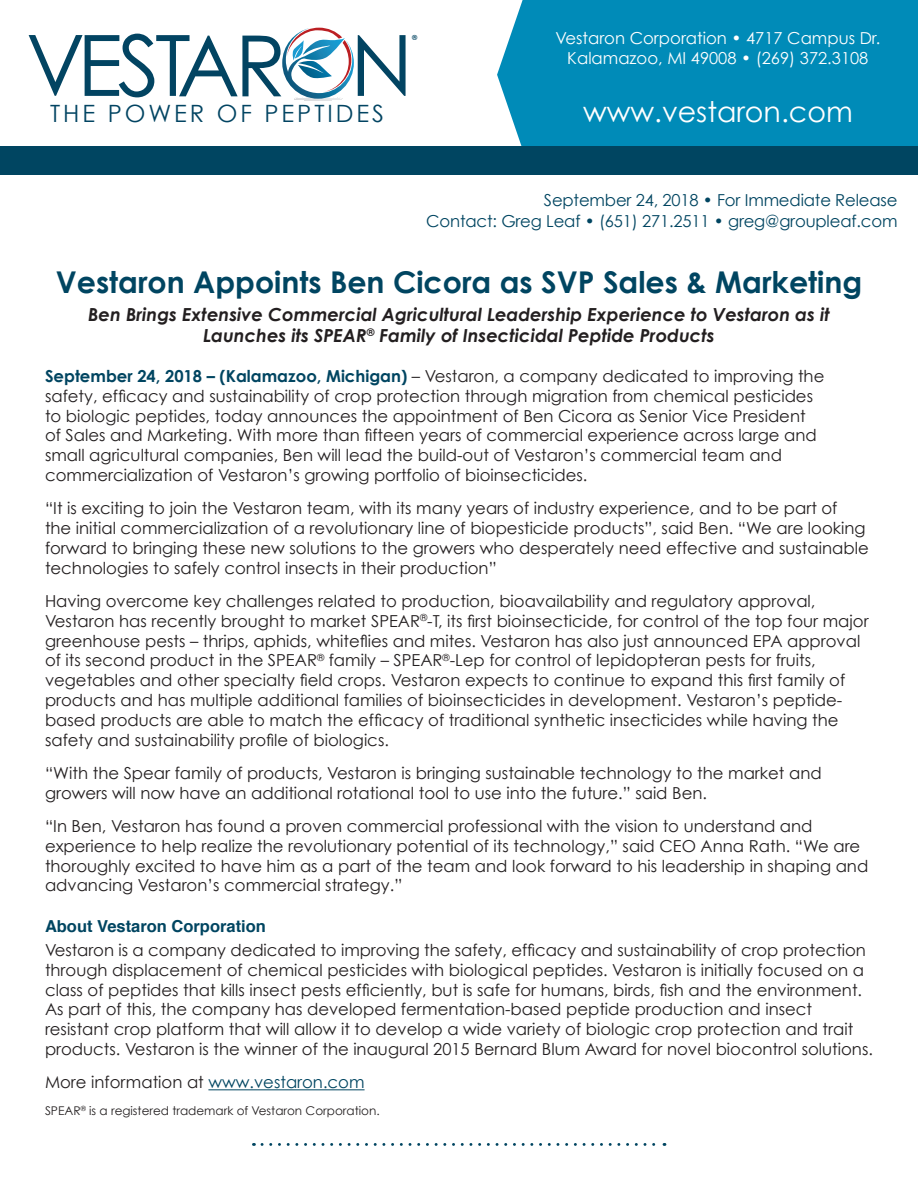
<style>
.page{position:relative;width:918px;height:1188px;background:#fff}
.page>*{position:absolute;margin:0;border:0;box-sizing:border-box;transform-origin:0 0}
.t1{font:700 30px "Century Gothic";color:#004561}
.t2{font:28.5px "Century Gothic";color:#fff}
.t3{font:23.85px "Century Gothic";letter-spacing:.125em;color:#024462}
.t4{font:italic 700 18px/21.6px "Century Gothic";color:#231f20;text-align:center}
.t5{font:16.5px/19.8px "Century Gothic";color:#231f20}
.t6{font:16.5px "Century Gothic";letter-spacing:-.01em;color:#004561}
.t7{font:16.5px "Century Gothic";color:#fff}
.t8{font:700 16.5px "Helvetica";color:#004561}
.t9{font:12px "Century Gothic";color:#231f20}
.t10{font:700 6.9px "Century Gothic";color:#024462}
.s1{font-weight:700;color:#004561}
.s2{color:#004561}
</style>
<div class="page">
<div style="left:497px;top:0;width:421px;height:146px;background:#008bb8"></div>
<svg style="left:29px;top:34px;width:252px;height:63px"></svg>
<img style="left:282px;top:45px;width:72px;height:36px">
<svg style="left:287px;top:28px;width:64px;height:73px"></svg>
<svg style="left:358px;top:35px;width:48px;height:61px"></svg>
<div style="left:0;top:146px;width:918px;height:28px;background:#004561"></div>
<hr style="left:208px;top:1089px;width:157px;height:1px;background:#004561">
<svg style="left:262px;top:1143px;width:403px;height:3px"></svg>
<p class="t3" style="left:50px;top:99px;width:335px">THE POWER OF PEPTIDES</p>
<p class="t10" style="left:412px;top:33px;width:7px">®</p>
<p class="t7" style="left:556px;top:28px;width:326px">Vestaron Corporation • 4717 Campus Dr.</p>
<p class="t7" style="left:567px;top:48px;width:303px">Kalamazoo, MI 49008 • (269) 372.3108</p>
<p class="t2" style="left:583px;top:95px;width:271px">www.vestaron.com</p>
<p class="t6" style="left:544px;top:190px;width:355px">September 24, 2018 • For Immediate Release</p>
<p class="t6" style="left:426px;top:211px;width:473px">Contact: Greg Leaf • (651) 271.2511 • greg@groupleaf.com</p>
<p class="t1" style="left:56px;top:263px;width:808px">Vestaron Appoints Ben Cicora as SVP Sales &amp; Marketing</p>
<p class="t4" style="left:88px;top:303px;width:743px">Ben Brings Extensive Commercial Agricultural Leadership Experience to Vestaron as it<br>Launches its SPEAR<sup>®</sup> Family of Insecticidal Peptide Products</p>
<p class="t5" style="left:45px;top:366px;width:781px"><span class="s1">September 24, 2018 – (Kalamazoo, Michigan)</span> – Vestaron, a company dedicated to improving the safety, efficacy and sustainability of crop protection through migration from chemical pesticides to biologic peptides, today announces the appointment of Ben Cicora as Senior Vice President of Sales and Marketing. With more than fifteen years of commercial experience across large and small agricultural companies, Ben will lead the build-out of Vestaron’s commercial team and commercialization of Vestaron’s growing portfolio of bioinsecticides.</p>
<p class="t5" style="left:45px;top:498px;width:825px">“It is exciting to join the Vestaron team, with its many years of industry experience, and to be part of<br>the initial commercialization of a revolutionary line of biopesticide products”, said Ben. “We are looking forward to bringing these new solutions to the growers who desperately need effective and sustainable technologies to safely control insects in their production”</p>
<p class="t5" style="left:45px;top:591px;width:825px">Having overcome key challenges related to production, bioavailability and regulatory approval, Vestaron has recently brought to market SPEAR<sup>®</sup>-T, its first bioinsecticide, for control of the top four major greenhouse pests – thrips, aphids, whiteflies and mites. Vestaron has also just announced EPA approval of its second product in the SPEAR<sup>®</sup> family – SPEAR<sup>®</sup>-Lep for control of lepidopteran pests for fruits, vegetables and other specialty field crops. Vestaron expects to continue to expand this first family of products and has multiple additional families of bioinsecticides in development. Vestaron’s peptide&shy;based products are able to match the efficacy of traditional synthetic insecticides while having the safety and sustainability profile of biologics.</p>
<p class="t5" style="left:45px;top:763px;width:778px">“With the Spear family of products, Vestaron is bringing sustainable technology to the market and growers will now have an additional rotational tool to use into the future.” said Ben.</p>
<p class="t5" style="left:45px;top:816px;width:825px">“In Ben, Vestaron has found a proven commercial professional with the vision to understand and experience to help realize the revolutionary potential of its technology,” said CEO Anna Rath. “We are thoroughly excited to have him as a part of the team and look forward to his leadership in shaping and advancing Vestaron’s commercial strategy.”</p>
<p class="t8" style="left:45px;top:913px;width:222px">About Vestaron Corporation</p>
<p class="t5" style="left:45px;top:940px;width:830px">Vestaron is a company dedicated to improving the safety, efficacy and sustainability of crop protection through displacement of chemical pesticides with biological peptides. Vestaron is initially focused on a class of peptides that kills insect pests efficiently, but is safe for humans, birds, fish and the environment.<br>As part of this, the company has developed fermentation-based peptide production and insect resistant crop platform that will allow it to develop a wide variety of biologic crop protection and trait products. Vestaron is the winner of the inaugural 2015 Bernard Blum Award for novel biocontrol solutions.</p>
<p class="t5" style="left:45px;top:1072px;width:321px">More information at <span class="s2">www.vestaron.com</span></p>
<p class="t9" style="left:45px;top:1104px;width:336px">SPEAR<sup>®</sup> is a registered trademark of Vestaron Corporation.</p>
</div>
